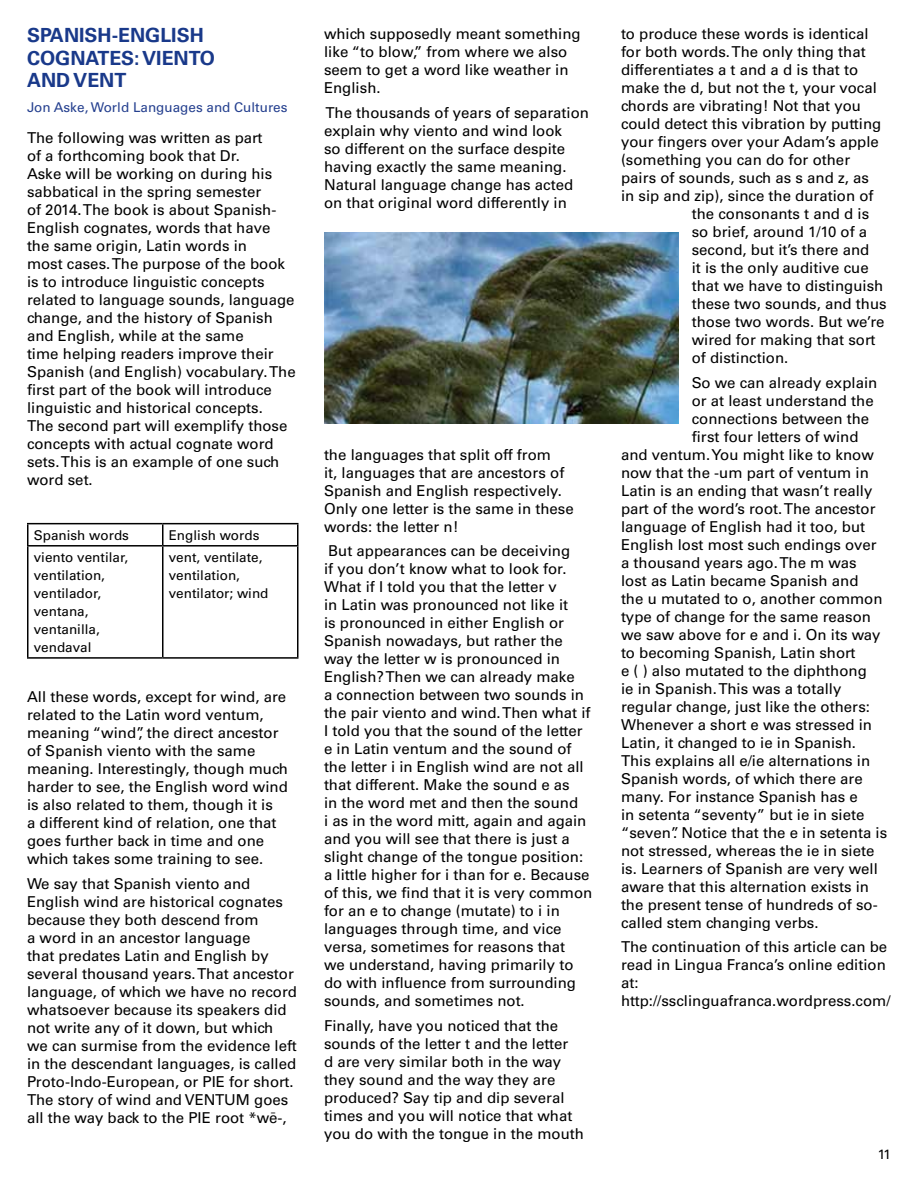
<style>
.page{position:relative;width:918px;height:1188px;background:#fff}
.page>*{position:absolute;margin:0;border:0;box-sizing:border-box;transform-origin:0 0}
.t1{font:700 19.5px/22.5px "Univers";color:#19398a}
.t2{font:15px/18px "Univers";color:#000}
.t3{font:13.5px/18px "Univers";color:#000}
.t4{font:13.5px "Univers";color:#25408f}
</style>
<div class="page">
<hr style="left:27px;top:523px;width:136px;height:1px;background:#000">
<svg style="left:27px;top:524px;width:1px;height:21px"></svg>
<hr style="left:163px;top:523px;width:135px;height:1px;background:#000">
<hr style="left:162px;top:524px;width:2px;height:21px;background:#000">
<svg style="left:297px;top:524px;width:1px;height:21px"></svg>
<hr style="left:27px;top:545px;width:136px;height:2px;background:#000">
<hr style="left:27px;top:547px;width:1px;height:110px;background:#000">
<hr style="left:163px;top:545px;width:135px;height:2px;background:#000">
<hr style="left:162px;top:547px;width:2px;height:110px;background:#000">
<hr style="left:297px;top:547px;width:1px;height:110px;background:#000">
<hr style="left:27px;top:657px;width:136px;height:2px;background:#000">
<hr style="left:163px;top:657px;width:135px;height:2px;background:#000">
<img style="left:324px;top:232px;width:354px;height:192px">
<h1 class="t1" style="left:27px;top:24px;width:164px">SPANISH-ENGLISH<br>COGNATES</h1>
<h1 class="t1" style="left:134px;top:47px;width:82px">: VIENTO</h1>
<h1 class="t1" style="left:27px;top:69px;width:97px">AND VENT</h1>
<p class="t4" style="left:27px;top:99px;width:262px">Jon Aske, World Languages and Cultures</p>
<p class="t2" style="left:27px;top:129px;width:270px">The following was written as part<br>of a forthcoming book that Dr.<br>Aske will be working on during his sabbatical in the spring semester<br>of 2014. The book is about Spanish-English cognates, words that have the same origin, Latin words in<br>most cases. The purpose of the book is to introduce linguistic concepts related to language sounds, language change, and the history of Spanish and English, while at the same<br>time helping readers improve their Spanish (and English) vocabulary. The first part of the book will introduce linguistic and historical concepts.<br>The second part will exemplify those concepts with actual cognate word sets. This is an example of one such word set.</p>
<p class="t3" style="left:34px;top:526px;width:97px">Spanish words</p>
<p class="t3" style="left:169px;top:526px;width:92px">English words</p>
<p class="t3" style="left:34px;top:548px;width:96px">viento ventilar, ventilation, ventilador, ventana, ventanilla, vendaval</p>
<p class="t3" style="left:169px;top:548px;width:101px">vent, ventilate, ventilation, ventilator; wind</p>
<p class="t2" style="left:27px;top:688px;width:262px">All these words, except for wind, are related to the Latin word ventum, meaning “wind”, the direct ancestor of Spanish viento with the same meaning. I nterestingly, though much harder to see, the English word wind is also related to them, though it is<br>a different kind of relation, one that goes further back in time and one which takes some training to see.</p>
<p class="t2" style="left:27px;top:875px;width:272px">We say that Spanish viento and English wind are historical cognates because they both descend from<br>a word in an ancestor language<br>that predates Latin and English by several thousand years. That ancestor language, of which we have no record whatsoever because its speakers did not write any of it down, but which we can surmise from the evidence left in the descendant languages, is called Proto-I ndo-European, or PIE for short.<br>The story of wind and VENTUM</p>
<p class="t2" style="left:27px;top:1091px;width:263px;text-align:right">goes<br>all the way back to the PIE root *w¯e-,</p>
<p class="t2" style="left:324px;top:25px;width:258px">which supposedly meant something like “to blow,” from where we also seem to get a word like weather in<br>English.</p>
<p class="t2" style="left:324px;top:103px;width:267px">The thousands of years of separation explain why viento and wind look<br>so different on the surface despite having exactly the same meaning.<br>Natural language change has acted on that original word differently in</p>
<p class="t2" style="left:324px;top:445px;width:251px">the languages that split off from<br>it, languages that are ancestors of<br>Spanish and English respectively.<br>Only one letter is the same in these words: the letter n!</p>
<p class="t2" style="left:324px;top:542px;width:270px">But appearances can be deceiving<br>if you don’t know what to look for.<br>What if I told you that the letter v<br>in Latin was pronounced not like it<br>is pronounced in either English or Spanish nowadays, but rather the way the letter w is pronounced in English? Then we can already make<br>a connection between two sounds in the pair viento and wind. Then what if I told you that the sound of the letter e in Latin ventum and the sound of the letter i in English wind are not all that different. M ake the sound e as<br>in the word met and then the sound<br>i as in the word mitt, again and again and you will see that there is just a slight change of the tongue position: a little higher for i than for e. Because of this, we find that it is very common for an e to change (mutate) to i in languages through time, and vice versa, sometimes for reasons that<br>we understand, having primarily to do with influence from surrounding sounds, and sometimes not.</p>
<p class="t2" style="left:324px;top:1017px;width:261px">Finally, have you noticed that the sounds of the letter t and the letter<br>d are very similar both in the way they sound and the way they are produced? Say tip and dip several times and you will notice that what you do with the tongue in the mouth</p>
<p class="t2" style="left:621px;top:25px;width:249px">to produce these words is identical</p>
<p class="t2" style="left:621px;top:43px;width:246px">for both words. The only thing that</p>
<p class="t2" style="left:621px;top:61px;width:239px">differentiates a t and a d is that to</p>
<p class="t2" style="left:621px;top:79px;width:257px">make the d, but not the t, your vocal</p>
<p class="t2" style="left:621px;top:97px;width:242px">chords are vibrating! Not that you</p>
<p class="t2" style="left:621px;top:115px;width:262px">could detect this vibration by putting</p>
<p class="t2" style="left:621px;top:133px;width:259px">your fingers over your Adam’s apple</p>
<p class="t2" style="left:621px;top:151px;width:231px">(something you can do for other</p>
<p class="t2" style="left:621px;top:169px;width:249px">pairs of sounds, such as s and z, as</p>
<p class="t2" style="left:621px;top:187px;width:254px">in sip and zip), since the duration of</p>
<p class="t2" style="left:692px;top:205px;width:179px">the consonants t and d is</p>
<p class="t2" style="left:692px;top:223px;width:177px">so brief, around 1/10 of a</p>
<p class="t2" style="left:692px;top:241px;width:179px">second, but it’s there and</p>
<p class="t2" style="left:692px;top:259px;width:179px">it is the only auditive cue</p>
<p class="t2" style="left:692px;top:277px;width:193px">that we have to distinguish</p>
<p class="t2" style="left:692px;top:295px;width:196px">these two sounds, and thus</p>
<p class="t2" style="left:692px;top:313px;width:194px">those two words. But we’re</p>
<p class="t2" style="left:692px;top:331px;width:185px">wired for making that sort</p>
<p class="t2" style="left:692px;top:349px;width:98px">of distinction.</p>
<p class="t2" style="left:692px;top:373px;width:187px">So we can already explain</p>
<p class="t2" style="left:692px;top:391px;width:183px">or at least understand the</p>
<p class="t2" style="left:692px;top:409px;width:179px">connections between the</p>
<p class="t2" style="left:692px;top:427px;width:168px">first four letters of wind</p>
<p class="t2" style="left:621px;top:445px;width:254px">and ventum. You might like to know</p>
<p class="t2" style="left:621px;top:463px;width:249px">now that the -um part of ventum in</p>
<p class="t2" style="left:621px;top:481px;width:253px">Latin is an ending that wasn’t really</p>
<p class="t2" style="left:621px;top:499px;width:256px">part of the word’s root. The ancestor</p>
<p class="t2" style="left:621px;top:517px;width:246px">language of English had it too, but</p>
<p class="t2" style="left:621px;top:535px;width:257px">English lost most such endings over</p>
<p class="t2" style="left:621px;top:553px;width:237px">a thousand years ago. The m was</p>
<p class="t2" style="left:621px;top:571px;width:239px">lost as Latin became Spanish and</p>
<p class="t2" style="left:621px;top:589px;width:263px">the u mutated to o, another common</p>
<p class="t2" style="left:621px;top:607px;width:252px">type of change for the same reason</p>
<p class="t2" style="left:621px;top:625px;width:261px">we saw above for e and i. On its way</p>
<p class="t2" style="left:621px;top:643px;width:236px">to becoming Spanish, Latin short</p>
<p class="t2" style="left:621px;top:661px;width:247px">e (ĕ) also mutated to the diphthong</p>
<p class="t2" style="left:621px;top:679px;width:222px">ie in Spanish. This was a totally</p>
<p class="t2" style="left:621px;top:697px;width:251px">regular change, just like the others:</p>
<p class="t2" style="left:621px;top:715px;width:253px">Whenever a short e was stressed in</p>
<p class="t2" style="left:621px;top:733px;width:237px">Latin, it changed to ie in Spanish.</p>
<p class="t2" style="left:621px;top:751px;width:251px">This explains all e/ie alternations in</p>
<p class="t2" style="left:621px;top:769px;width:243px">Spanish words, of which there are</p>
<p class="t2" style="left:621px;top:787px;width:238px">many. For instance Spanish has e</p>
<p class="t2" style="left:621px;top:805px;width:245px">in setenta “seventy” but ie in siete</p>
<p class="t2" style="left:621px;top:823px;width:268px">“seven”. N otice that the e in setenta is</p>
<p class="t2" style="left:621px;top:841px;width:255px">not stressed, whereas the ie in siete</p>
<p class="t2" style="left:621px;top:859px;width:258px">is. Learners of Spanish are very well</p>
<p class="t2" style="left:621px;top:877px;width:250px">aware that this alternation exists in</p>
<p class="t2" style="left:621px;top:895px;width:258px">the present tense of hundreds of so-</p>
<p class="t2" style="left:621px;top:913px;width:199px">called stem changing verbs.</p>
<p class="t2" style="left:621px;top:938px;width:271px">The continuation of this article can be read in Lingua Franca’s online edition at: http://ssclinguafranca.wordpress.com/</p>
<p class="t3" style="left:878px;top:1145px;width:15px">11</p>
</div>
